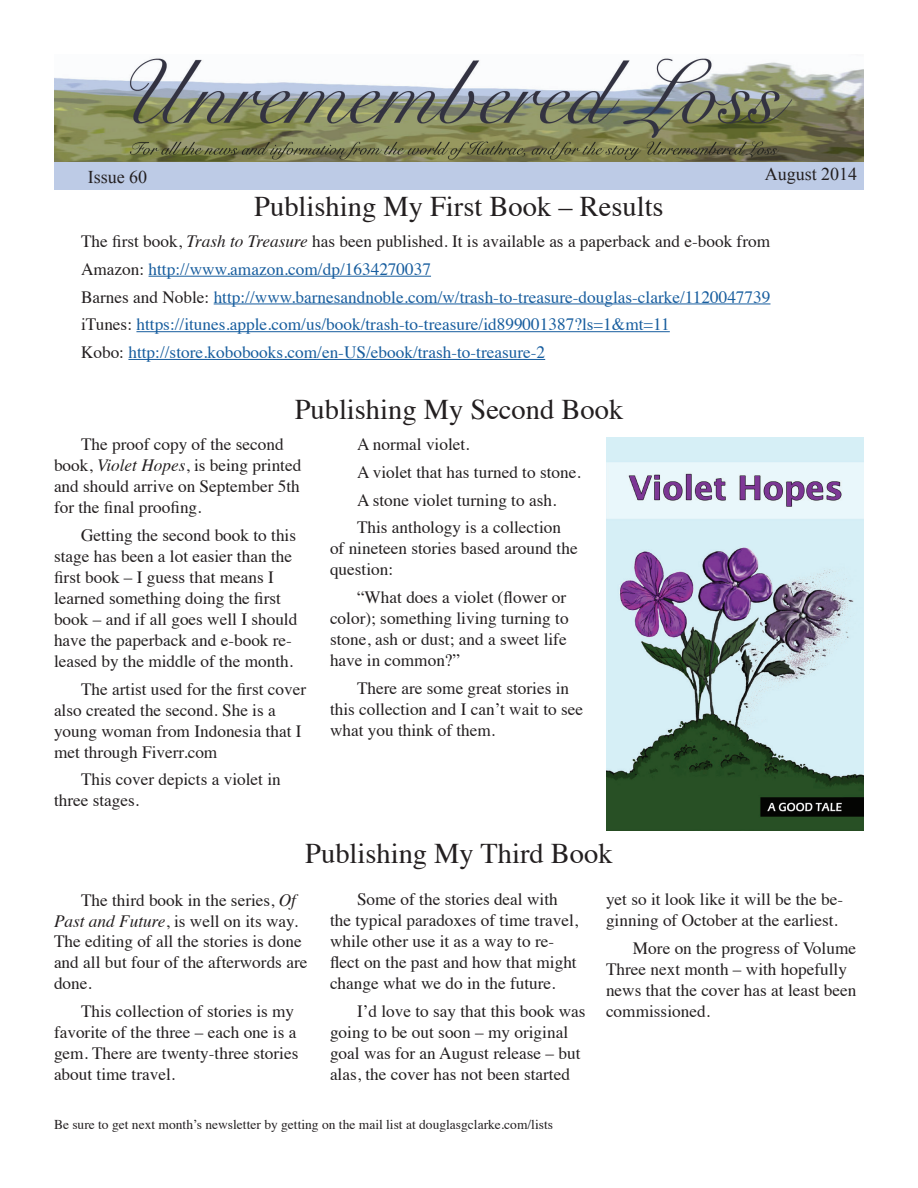
<style>
.page{position:relative;width:918px;height:1188px;background:#fff}
.page>*{position:absolute;margin:0;border:0;box-sizing:border-box;transform-origin:0 0}
.t1{font:28.5px "Times";color:#231f20}
.t2{font:18px "Times New Roman";color:#231f20}
.t3{font:17.25px/21px "Times";color:#231f20}
.t4{font:17.25px/27.8px "Times";color:#175d9e}
.t5{font:13.5px "Times";color:#231f20}
.s1{color:#231f20}
.s2{font-style:italic;color:#231f20}
.s3{font-style:italic}
</style>
<div class="page">
<div style="left:54px;top:162px;width:810px;height:28px;background:#bdcbe6"></div>
<img style="left:54px;top:58px;width:810px;height:104px">
<hr style="left:149px;top:276px;width:282px;height:1px;background:#175d9e">
<hr style="left:214px;top:304px;width:556px;height:1px;background:#175d9e">
<hr style="left:136px;top:331px;width:534px;height:1px;background:#175d9e">
<hr style="left:128px;top:359px;width:417px;height:1px;background:#175d9e">
<img style="left:606px;top:437px;width:258px;height:393px">
<p class="t2" style="left:88px;top:165px;width:61px">Issue 60</p>
<p class="t2" style="left:765px;top:162px;width:94px">August 2014</p>
<h1 class="t1" style="left:254px;top:179px;width:411px">Publishing My First Book – Results</h1>
<p class="t4" style="left:81px;top:226px;width:691px"><span class="s1">The first book,</span> <span class="s2">Trash to Treasure</span> <span class="s1">has been published. It is available as a paperback and e-book from Amazon:</span> http://www.amazon.com/dp/1634270037<br><span class="s1">Barnes and Noble:</span> http://www.barnesandnoble.com/w/trash-to-treasure-douglas-clarke/1120047739 <span class="s1">iTunes:</span> https://itunes.apple.com/us/book/trash-to-treasure/id899001387?ls=1&amp;mt=11<br><span class="s1">Kobo:</span> http://store.kobobooks.com/en-US/ebook/trash-to-treasure-2</p>
<h1 class="t1" style="left:295px;top:382px;width:330px">Publishing My Second Book</h1>
<p class="t3" style="left:54px;top:432px;width:249px;text-indent:27px">The proof copy of the second book, <span class="s3">Violet Hopes</span>, is being printed and should arrive on September 5th for the final proofing.</p>
<p class="t3" style="left:54px;top:523px;width:245px;text-indent:27px">Getting the second book to this stage has been a lot easier than the first book – I guess that means I learned something doing the first book – and if all goes well I should have the paperback and e-book re&shy;leased by the middle of the month.</p>
<p class="t3" style="left:54px;top:677px;width:254px;text-indent:27px">The artist used for the first cover also created the second. She is a young woman from Indonesia that I met through Fiverr.com</p>
<p class="t3" style="left:54px;top:767px;width:228px;text-indent:27px">This cover depicts a violet in three stages.</p>
<p class="t3" style="left:357px;top:429px;width:225px;line-height:27.8px">A normal violet.<br>A violet that has turned to stone.<br>A stone violet turning to ash.<br>This anthology is a collection</p>
<p class="t3" style="left:330px;top:537px;width:249px">of nineteen stories based around the question:</p>
<p class="t3" style="left:330px;top:585px;width:240px;text-indent:27px">“What does a violet (flower or color); something living turning to stone, ash or dust; and a sweet life have in common?”</p>
<p class="t3" style="left:330px;top:676px;width:255px;text-indent:27px">There are some great stories in this collection and I can’t wait to see what you think of them.</p>
<h1 class="t1" style="left:305px;top:827px;width:309px">Publishing My Third Book</h1>
<p class="t3" style="left:54px;top:888px;width:255px;text-indent:27px">The third book in the series, <span class="s3">Of<br>Past and Future</span>, is well on its way.<br>The editing of all the stories is done and all but four of the afterwords are done.</p>
<p class="t3" style="left:54px;top:999px;width:246px;text-indent:27px">This collection of stories is my favorite of the three – each one is a gem. There are twenty-three stories about time travel.</p>
<p class="t3" style="left:330px;top:888px;width:250px;text-indent:27px">Some of the stories deal with the typical paradoxes of time travel, while other use it as a way to re&shy;flect on the past and how that might change what we do in the future.</p>
<p class="t3" style="left:330px;top:999px;width:257px;text-indent:27px">I’d love to say that this book was going to be out soon – my original goal was for an August release – but alas, the cover has not been started</p>
<p class="t5" style="left:54px;top:1112px;width:501px">Be sure to get next month’s newsletter by getting on the mail list at douglasgclarke.com/lists</p>
<p class="t3" style="left:606px;top:888px;width:239px">yet so it look like it will be the be&shy;ginning of October at the earliest.</p>
<p class="t3" style="left:606px;top:936px;width:252px;text-indent:27px">More on the progress of Volume<br>Three next month – with hopefully news that the cover has at least been commissioned.</p>
</div>
